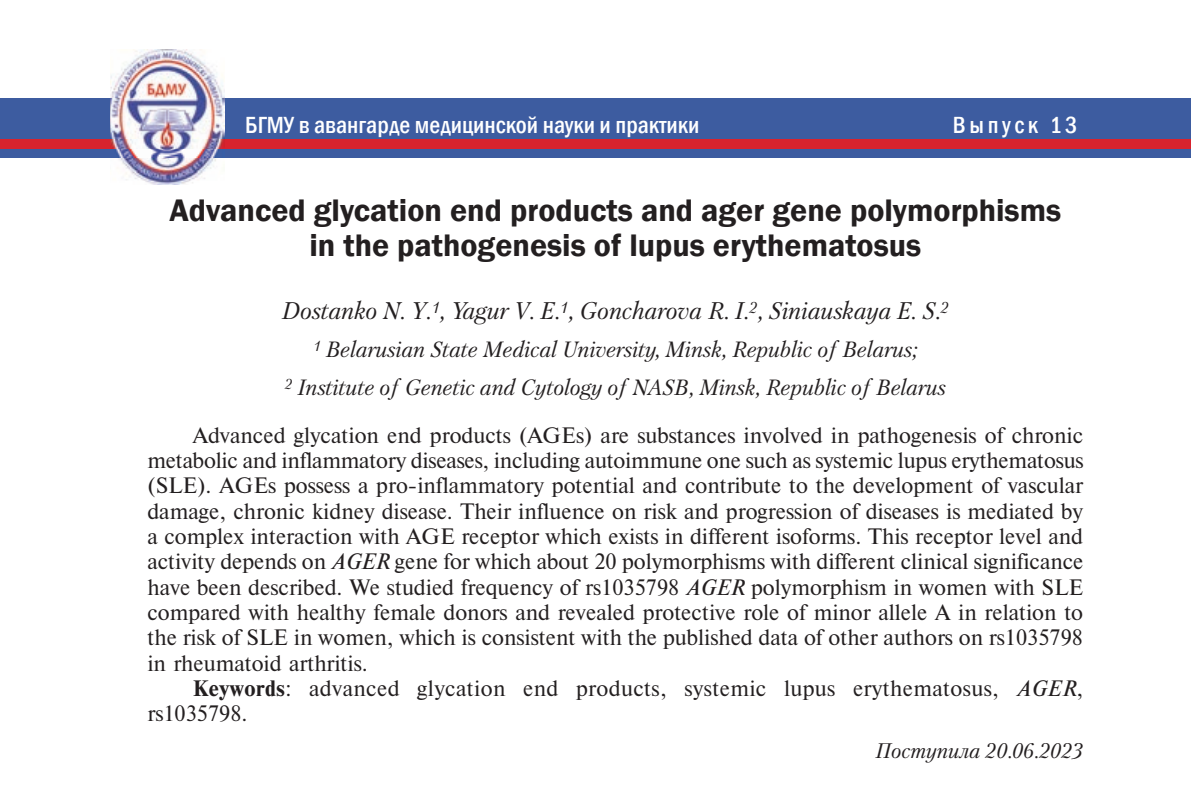
<style>
.page{position:relative;width:1191px;height:804px;background:#fff}
.page>*{position:absolute;margin:0;border:0;box-sizing:border-box;transform-origin:0 0}
.t1{font:600 32px/35.2px "Franklin Gothic";color:#231f20;text-align:center}
.t2{font:italic 24px "Petersburg C";color:#231f20}
.t3{font:500 condensed 24px "Franklin Gothic";color:#fff}
.t4{font:500 condensed 24px "Franklin Gothic";letter-spacing:.15em;color:#fff}
.t5{font:italic 22px/37.8px "Petersburg C";color:#231f20;text-align:center}
.t6{font:21px/25.4px "Newton C";color:#231f20;text-align:justify}
.t7{font:italic 21px "Petersburg C";color:#231f20}
.s1{font-family:"Newton C Italic"}
.s2{font-family:"Newton C Bold"}
</style>
<div class="page">
<div style="left:0;top:98px;width:1191px;height:59px;background:#3d5ca0"></div>
<div style="left:0;top:139px;width:1191px;height:10px;background:#d8232e"></div>
<img style="left:110px;top:50px;width:114px;height:135px">
<p class="t3" style="left:245px;top:109px;width:456px">БГМУ в авангарде медицинской науки и практики</p>
<p class="t4" style="left:953px;top:109px;width:126px">Выпуск 13</p>
<h1 class="t1" style="left:169px;top:193px;width:893px">Advanced glycation end products and ager gene polymorphisms in the pathogenesis of lupus erythematosus</h1>
<p class="t2" style="left:282px;top:297px;width:668px">Dostanko N. Y.<sup>1</sup>, Yagur V. E.<sup>1</sup>, Goncharova R. I.<sup>2</sup>, Siniauskaya E. S.<sup>2</sup></p>
<p class="t5" style="left:285px;top:330px;width:662px"><sup>1</sup> Belarusian State Medical University, Minsk, Republic of Belarus;<br><sup>2</sup> Institute of Genetic and Cytology of NASB, Minsk, Republic of Belarus</p>
<p class="t6" style="left:147px;top:422px;width:937px;text-indent:45px">Advanced glycation end products (AGEs) are substances involved in pathogenesis of chronic metabolic and inflammatory diseases, including autoimmune one such as systemic lupus erythematosus (SLE). AGEs possess a pro-inflammatory potential and contribute to the development of vascular damage, chronic kidney disease. Their influence on risk and progression of diseases is mediated by a complex interaction with AGE receptor which exists in different isoforms. This receptor level and activity depends on <span class="s1">AGER</span> gene for which about 20 polymorphisms with different clinical significance have been described. We studied frequency of rs1035798 <span class="s1">AGER</span> polymorphism in women with SLE compared with healthy female donors and revealed protective role of minor allele A in relation to the risk of SLE in women, which is consistent with the published data of other authors on rs1035798 in rheumatoid arthritis.</p>
<p class="t6" style="left:147px;top:675px;width:937px;text-indent:45px"><span class="s2">Keywords</span>: advanced glycation end products, systemic lupus erythematosus, <span class="s1">AGER</span>, rs1035798.</p>
<p class="t7" style="left:875px;top:738px;width:209px">Поступила 20.06.2023</p>
</div>
